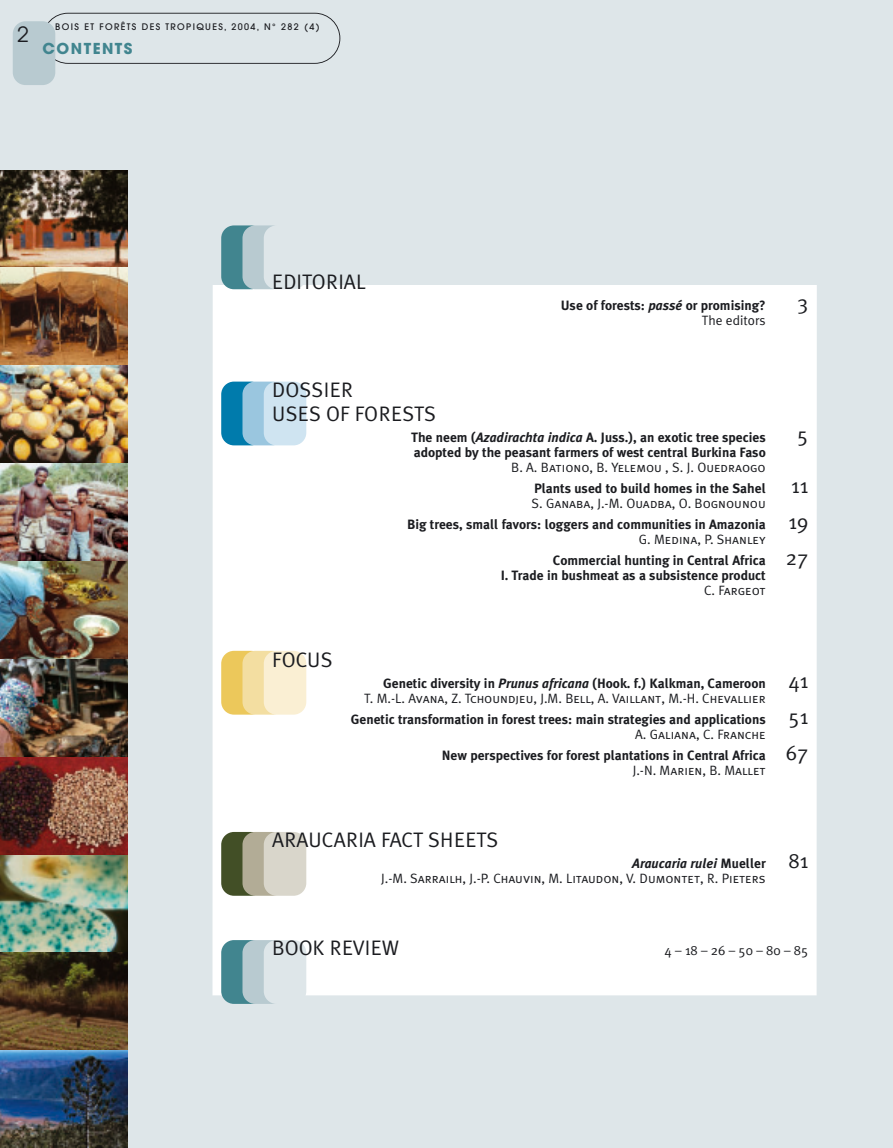
<style>
.page{position:relative;width:893px;height:1148px;background:#fff}
.page>*{position:absolute;margin:0;border:0;box-sizing:border-box;transform-origin:0 0}
.t1{font:21px/24px "Meta Plus Normal";letter-spacing:.005em;color:#1b1c20}
.t2{font:21px "Avant Garde";color:#1b1c20}
.t3{font:700 15px "Avant Garde";letter-spacing:.1em;color:#41858f}
.t4{font:700 13.5px/15px "Meta Plus";color:#1b1c20}
.t5{font:13.5px "Meta Plus Normal Caps";color:#1b1c20}
.t6{font:13.5px "Meta Plus Normal";color:#1b1c20}
.t7{font:italic 700 13.5px "Meta Plus";color:#1b1c20}
.t8{font:500 9px "Avant Garde";letter-spacing:.15em;color:#1b1c20}
.s1{font-style:italic}
.s2{font-family:"Meta Plus Normal";font-weight:400;font-size:21px}
.s3{font-style:normal}
.s4{font-family:"Meta Plus Normal";font-weight:400;font-style:normal;font-size:21px}
</style>
<div class="page">
<div style="left:0;top:0;width:892px;height:1148px;background:#dee6e9"></div>
<svg style="left:48px;top:13px;width:292px;height:51px"></svg>
<div style="left:13px;top:21px;width:42px;height:64px;background:#b8cad0;border-radius:13px"></div>
<div style="left:212px;top:285px;width:604px;height:710px;background:#fff"></div>
<div style="left:221px;top:225px;width:43px;height:64px;background:#41858f;border-radius:13px"></div>
<div style="left:221px;top:381px;width:43px;height:64px;background:#007bac;border-radius:13px"></div>
<div style="left:242px;top:225px;width:43px;height:64px;background:#b8cad0;border-radius:13px"></div>
<div style="left:242px;top:381px;width:43px;height:64px;background:#9ac6df;border-radius:13px"></div>
<div style="left:264px;top:225px;width:42px;height:64px;background:#dee6e9;border-radius:13px"></div>
<div style="left:264px;top:381px;width:42px;height:64px;background:#cfe4f1;border-radius:13px"></div>
<div style="left:221px;top:940px;width:43px;height:63px;background:#41858f;border-radius:13px"></div>
<div style="left:242px;top:940px;width:43px;height:63px;background:#b8cad0;border-radius:13px"></div>
<div style="left:264px;top:940px;width:42px;height:63px;background:#dee6e9;border-radius:13px"></div>
<img style="left:0;top:170px;width:128px;height:98px">
<img style="left:0;top:268px;width:128px;height:98px">
<img style="left:0;top:366px;width:128px;height:97px">
<img style="left:0;top:463px;width:128px;height:98px">
<img style="left:0;top:561px;width:128px;height:98px">
<img style="left:0;top:659px;width:128px;height:98px">
<img style="left:0;top:757px;width:128px;height:98px">
<img style="left:0;top:855px;width:128px;height:97px">
<svg style="left:0;top:952px;width:128px;height:98px;background:#4c391d"></svg>
<img style="left:0;top:1050px;width:128px;height:98px">
<div style="left:221px;top:651px;width:43px;height:63px;background:#ecc85b;border-radius:13px"></div>
<div style="left:242px;top:651px;width:43px;height:63px;background:#f3dea1;border-radius:13px"></div>
<div style="left:264px;top:651px;width:42px;height:63px;background:#faefd3;border-radius:13px"></div>
<div style="left:221px;top:832px;width:43px;height:63px;background:#424f26;border-radius:13px"></div>
<div style="left:242px;top:832px;width:43px;height:63px;background:#b2ac96;border-radius:13px"></div>
<div style="left:264px;top:832px;width:42px;height:63px;background:#d9d6cb;border-radius:13px"></div>
<h1 class="t2" style="left:17px;top:26px;width:13px">2</h1>
<p class="t8" style="left:55px;top:23px;width:266px">BOIS ET FORÊTS DES TROPIQUES, 2004, N° 282 (4)</p>
<p class="t3" style="left:43px;top:43px;width:91px">CONTENTS</p>
<h1 class="t1" style="left:272px;top:272px;width:95px">EDITORIAL</h1>
<p class="t4" style="left:560px;top:299px;width:206px">Use of forests: <span class="s1">passé</span> or promising?</p>
<h1 class="t1" style="left:797px;top:293px;width:13px">3</h1>
<p class="t6" style="left:701px;top:315px;width:65px">The editors</p>
<h1 class="t1" style="left:272px;top:380px;width:165px">DOSSIER<br>USES OF FORESTS</h1>
<p class="t4" style="left:411px;top:431px;width:356px">The neem (<span class="s1">Azadirachta indica</span> A. Juss.), an exotic tree species</p>
<h1 class="t1" style="left:797px;top:425px;width:13px">5</h1>
<p class="t4" style="left:414px;top:446px;width:353px">adopted by the peasant farmers of west central Burkina Faso</p>
<p class="t5" style="left:511px;top:459px;width:256px">B. A. Bationo, B. Yelemou , S. J. Ouedraogo</p>
<p class="t4" style="left:534px;top:482px;width:276px">Plants used to build homes in the Sahel <span class="s2">11</span></p>
<p class="t5" style="left:531px;top:495px;width:236px">S. Ganaba, J.-M. Ouadba, O. Bognounou</p>
<p class="t4" style="left:407px;top:518px;width:402px">Big trees, small favors: loggers and communities in Amazonia <span class="s2">19</span></p>
<p class="t5" style="left:638px;top:531px;width:129px">G. Medina, P. Shanley</p>
<p class="t4" style="left:500px;top:554px;width:309px;text-indent:52px">Commercial hunting in Central Africa <span class="s2">27<br></span>I. Trade in bushmeat as a subsistence product</p>
<p class="t5" style="left:704px;top:582px;width:63px">C. Fargeot</p>
<h1 class="t1" style="left:272px;top:650px;width:62px">FOCUS</h1>
<p class="t4" style="left:383px;top:677px;width:426px">Genetic diversity in <span class="s1">Prunus africana</span> (Hook. f.) Kalkman, Cameroon <span class="s2">41</span></p>
<p class="t5" style="left:364px;top:690px;width:403px">T. M.-L. Avana, Z. Tchoundjeu, J.M. Bell, A. Vaillant, M.-H. Chevallier</p>
<p class="t4" style="left:351px;top:713px;width:459px">Genetic transformation in forest trees: main strategies and applications <span class="s2">51</span></p>
<p class="t5" style="left:635px;top:726px;width:132px">A. Galiana, C. Franche</p>
<p class="t4" style="left:442px;top:749px;width:368px">New perspectives for forest plantations in Central Africa <span class="s2">67</span></p>
<p class="t5" style="left:632px;top:762px;width:134px">J.-N. Marien, B. Mallet</p>
<h1 class="t1" style="left:272px;top:830px;width:227px">ARAUCARIA FACT SHEETS</h1>
<p class="t7" style="left:632px;top:858px;width:177px">Araucaria rulei <span class="s3">Mueller</span> <span class="s4">81</span></p>
<p class="t5" style="left:381px;top:870px;width:386px">J.-M. Sarrailh, J.-P. Chauvin, M. Litaudon, V. Dumontet, R. Pieters</p>
<h1 class="t1" style="left:272px;top:938px;width:128px">BOOK REVIEW</h1>
<p class="t6" style="left:664px;top:945px;width:145px">4 – 18 – 26 – 50 – 80 – 85</p>
</div>
